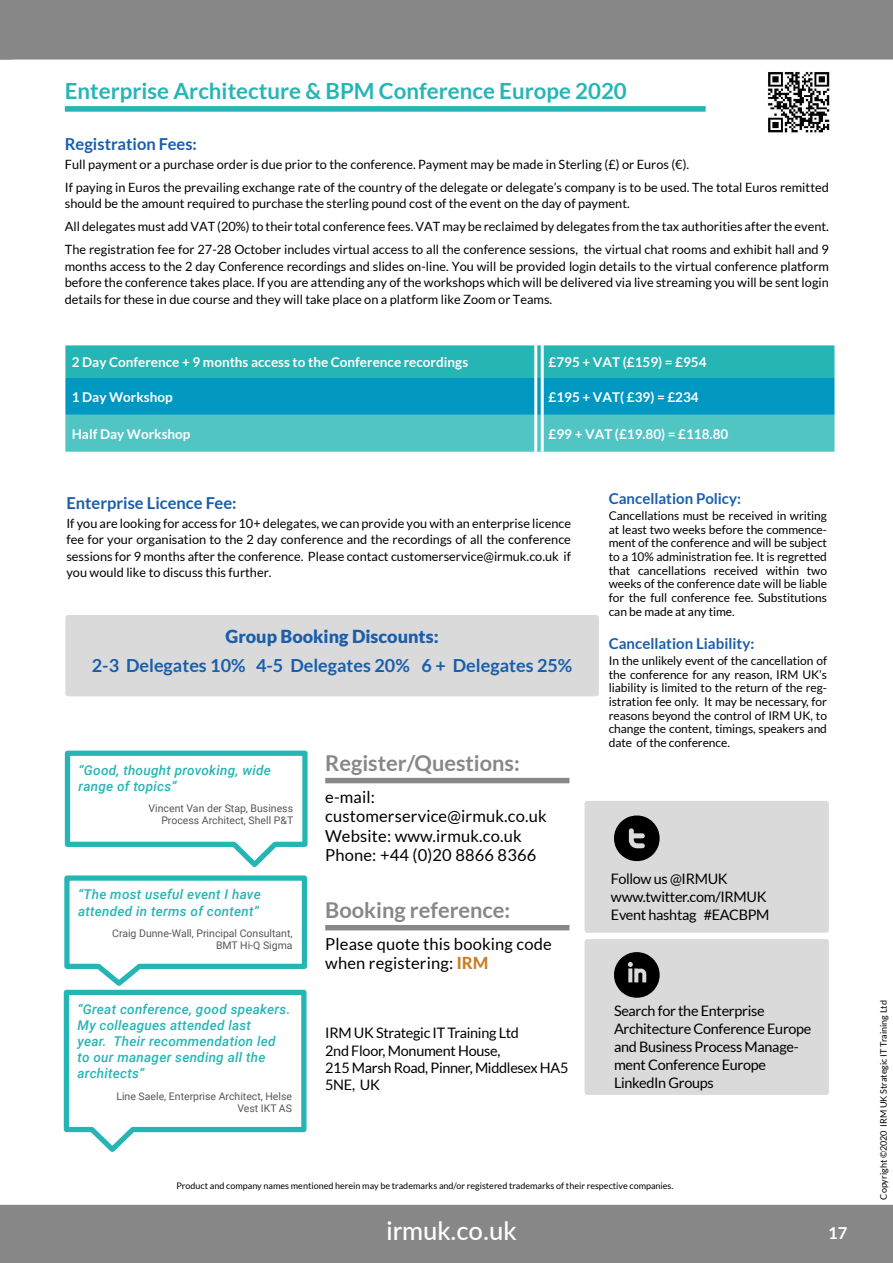
<style>
.page{position:relative;width:893px;height:1263px;background:#fff}
.page>*{position:absolute;margin:0;border:0;box-sizing:border-box;transform-origin:0 0}
.t1{font:500 25.5px "Lato";color:#fff}
.t2{font:700 22.2px "Lato";color:#26b5b5}
.t3{font:700 21.75px "Lato";color:#878787}
.t4{font:700 18px "Lato";color:#1a5eab}
.t5{font:900 18px "Lato";color:#1a5eab}
.t6{font:16.5px/19.5px "Lato";letter-spacing:.01em;color:#000}
.t7{font:700 16.5px "Lato";color:#1a5eab}
.t8{font:700 16.5px "Lato";color:#fff}
.t9{font:700 15px "Lato";color:#1a5eab}
.t10{font:14.4px/18px "Lato";letter-spacing:-.02em;color:#000}
.t11{font:italic 500 13.5px/16.2px "Roboto";letter-spacing:.02em;color:#26b5b5}
.t12{font:700 13.5px "Lato";color:#fff}
.t13{font:12.75px/16.5px "Lato";color:#000}
.t14{font:12px/13.6px "Lato";letter-spacing:-.005em;color:#000;text-align:justify}
.t15{font:10.5px/12.6px "Roboto";color:#575756;text-align:right}
.t16{font:9px "Lato";color:#000}
.s1{font-weight:800;color:#c97e24}
</style>
<div class="page">
<div style="left:0;top:1205px;width:893px;height:58px;background:#878787"></div>
<div style="left:12px;top:0;width:881px;height:60px;background:#878787"></div>
<div style="left:325px;top:778px;width:244px;height:5px;background:#878787"></div>
<div style="left:325px;top:925px;width:244px;height:5px;background:#878787"></div>
<img style="left:768px;top:72px;width:62px;height:61px">
<div style="left:68px;top:618px;width:528px;height:76px;background:#dadada"></div>
<div style="left:65px;top:615px;width:534px;height:81px;border:5px solid #dadada"></div>
<div style="left:585px;top:801px;width:244px;height:132px;background:#dadada"></div>
<div style="left:585px;top:939px;width:244px;height:156px;background:#dadada"></div>
<div style="left:65px;top:106px;width:641px;height:6px;background:#26b5b5"></div>
<svg style="left:65px;top:345px;width:769px;height:107px;background:#29b0be"></svg>
<hr style="left:534px;top:345px;width:3px;height:33px;background:#fff">
<hr style="left:541px;top:345px;width:3px;height:33px;background:#fff">
<hr style="left:534px;top:378px;width:3px;height:37px;background:#fff">
<hr style="left:541px;top:378px;width:3px;height:37px;background:#fff">
<hr style="left:534px;top:415px;width:3px;height:37px;background:#fff">
<hr style="left:541px;top:415px;width:3px;height:37px;background:#fff">
<svg style="left:63px;top:750px;width:245px;height:402px"></svg>
<svg style="left:614px;top:815px;width:46px;height:46px"></svg>
<svg style="left:614px;top:952px;width:46px;height:46px"></svg>
<svg style="left:0;top:0;width:12px;height:60px"></svg>
<h2 class="t2" style="left:65px;top:78px;width:563px">Enterprise Architecture &amp; BPM Conference Europe 2020</h2>
<p class="t7" style="left:65px;top:135px;width:134px">Registration Fees:</p>
<p class="t13" style="left:65px;top:153px;width:766px;line-height:22.8px">Full payment or a purchase order is due prior to the conference. Payment may be made in Sterling (£) or Euros (€).<br>If paying in Euros the prevailing exchange rate of the country of the delegate or delegate’s company is to be used. The total Euros remitted</p>
<p class="t13" style="left:65px;top:192px;width:766px;line-height:22.8px">should be the amount required to purchase the sterling pound cost of the event on the day of payment.<br>All delegates must add VAT (20%) to their total conference fees. VAT may be reclaimed by delegates from the tax authorities after the event.<br>The registration fee for 27-28 October includes virtual access to all the conference sessions, the virtual chat rooms and exhibit hall and 9</p>
<p class="t13" style="left:65px;top:258px;width:766px;text-align:justify">months access to the 2 day Conference recordings and slides on-line. You will be provided login details to the virtual conference platform before the conference takes place. If you are attending any of the workshops which will be delivered via live streaming you will be sent login details for these in due course and they will take place on a platform like Zoom or Teams.</p>
<p class="t12" style="left:72px;top:354px;width:398px">2 Day Conference + 9 months access to the Conference recordings</p>
<p class="t12" style="left:549px;top:354px;width:159px">£795 + VAT (£159) = £954</p>
<p class="t12" style="left:72px;top:389px;width:102px">1 Day Workshop</p>
<p class="t12" style="left:549px;top:389px;width:152px">£195 + VAT( £39) = £234</p>
<p class="t12" style="left:72px;top:426px;width:120px">Half Day Workshop</p>
<p class="t12" style="left:549px;top:426px;width:181px">£99 + VAT (£19.80) = £118.80</p>
<p class="t7" style="left:66px;top:493px;width:172px">Enterprise Licence Fee:</p>
<p class="t13" style="left:66px;top:515px;width:506px;text-align:justify">If you are looking for access for 10+ delegates, we can provide you with an enterprise licence fee for your organisation to the 2 day conference and the recordings of all the conference sessions for 9 months after the conference. Please contact customerservice@irmuk.co.uk if you would like to discuss this further.</p>
<h3 class="t5" style="left:226px;top:626px;width:215px">Group Booking Discounts:</h3>
<h3 class="t4" style="left:92px;top:656px;width:482px">2-3 Delegates 10% 4-5 Delegates 20% 6 + Delegates 25%</h3>
<p class="t11" style="left:79px;top:761px;width:194px">“Good, thought provoking, wide range of topics”</p>
<p class="t15" style="left:149px;top:801px;width:146px">Vincent Van der Stap, Business<br>Process Architect, Shell P&amp;T</p>
<p class="t11" style="left:78px;top:886px;width:184px">“The most useful event I have attended in terms of content”</p>
<p class="t15" style="left:112px;top:926px;width:182px">Craig Dunne-Wall, Principal Consultant,<br>BMT Hi-Q Sigma</p>
<p class="t11" style="left:78px;top:1000px;width:214px">“Great conference, good speakers.<br>My colleagues attended last<br>year. Their recommendation led to our manager sending all the architects”</p>
<p class="t15" style="left:116px;top:1089px;width:177px">Line Saele, Enterprise Architect, Helse<br>Vest IKT AS</p>
<h3 class="t3" style="left:325px;top:750px;width:196px">Register/Questions:</h3>
<p class="t6" style="left:325px;top:787px;width:223px">e-mail: customerservice@irmuk.co.uk<br>Website: www.irmuk.co.uk<br>Phone: +44 (0)20 8866 8366</p>
<h3 class="t3" style="left:325px;top:898px;width:187px">Booking reference:</h3>
<p class="t6" style="left:325px;top:934px;width:228px">Please quote this booking code when registering: <span class="s1">IRM</span></p>
<p class="t10" style="left:325px;top:1024px;width:245px;line-height:17.2px">IRM UK Strategic IT Training Ltd<br>2nd Floor, Monument House,<br>215 Marsh Road, Pinner, Middlesex HA5<br>5NE, UK</p>
<p class="t9" style="left:609px;top:490px;width:134px">Cancellation Policy:</p>
<p class="t14" style="left:609px;top:509px;width:220px">Cancellations must be received in writing at least two weeks before the commence&shy;ment of the conference and will be subject to a 10% administration fee. It is regretted that cancellations received within two weeks of the conference date will be liable for the full conference fee. Substitutions can be made at any time.</p>
<p class="t9" style="left:609px;top:635px;width:147px">Cancellation Liability:</p>
<p class="t14" style="left:609px;top:654px;width:220px">In the unlikely event of the cancellation of the conference for any reason, IRM UK’s liability is limited to the return of the reg&shy;istration fee only. It may be necessary, for reasons beyond the control of IRM UK, to change the content, timings, speakers and date of the conference.</p>
<p class="t10" style="left:611px;top:869px;width:160px">Follow us @IRMUK www.twitter.com/IRMUK<br>Event hashtag #EACBPM</p>
<p class="t10" style="left:614px;top:1001px;width:199px">Search for the Enterprise<br>Architecture Conference Europe and Business Process Manage&shy;ment Conference Europe<br>LinkedIn Groups</p>
<p class="t16" style="left:176px;top:1181px;width:498px">Product and company names mentioned herein may be trademarks and/or registered trademarks of their respective companies.</p>
<h1 class="t1" style="left:387px;top:1212px;width:131px">irmuk.co.uk</h1>
<p class="t8" style="left:828px;top:1223px;width:21px">17</p>
<p class="t16" style="left:878px;top:1199px;width:201px;rotate:-90deg">Copyright ©2020 IRM UK Strategic IT Training Ltd</p>
</div>
